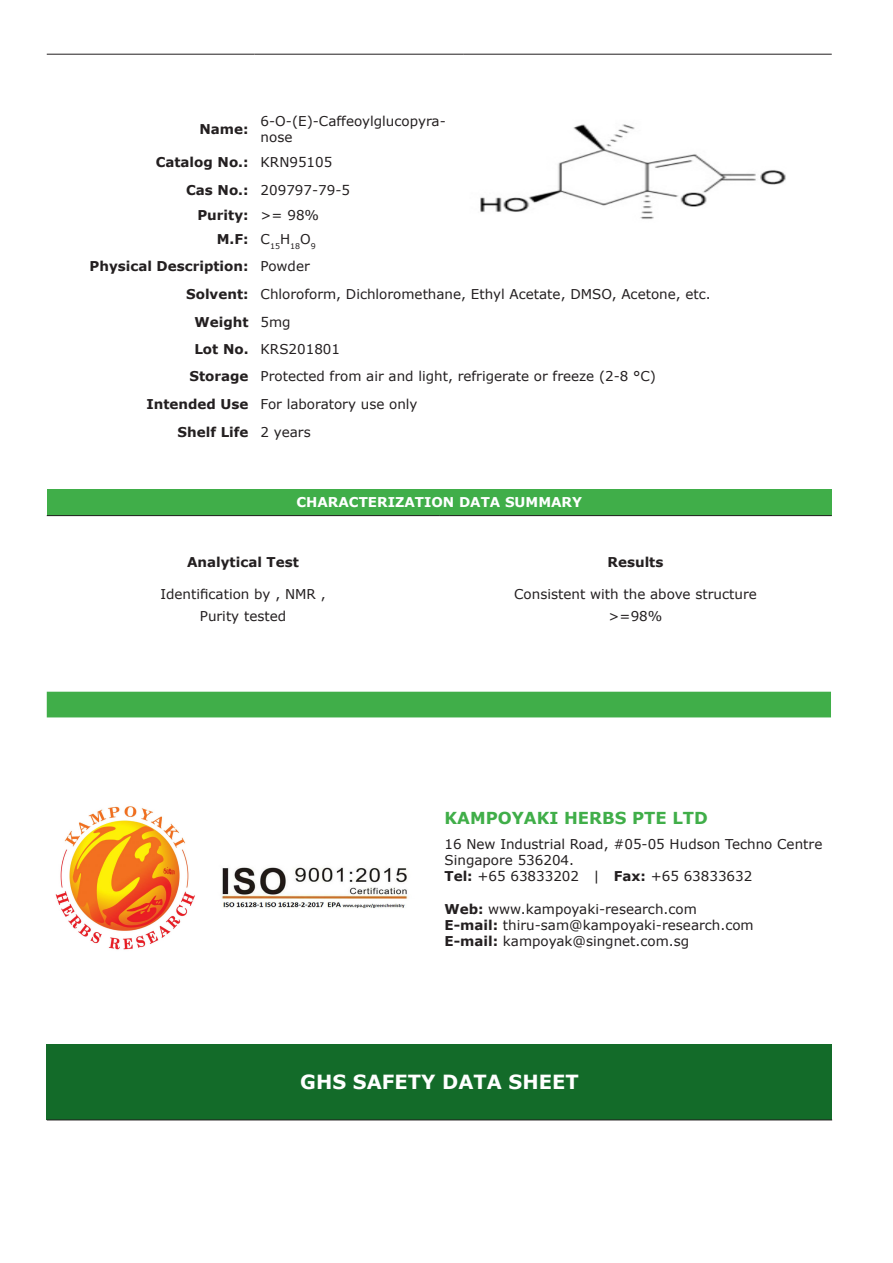
<style>
.page{position:relative;width:893px;height:1263px;background:#fff}
.page>*{position:absolute;margin:0;border:0;box-sizing:border-box;transform-origin:0 0}
.t1{font:700 19.5px "Verdana";color:#fff}
.t2{font:700 16.5px "Verdana";color:#40ae49}
.t3{font:13.5px/16.2px "Verdana";color:#231f20}
.t4{font:700 13.5px "Verdana";color:#231f20}
.t5{font:700 13.5px "Verdana";color:#fff}
.t6{font:7.8px "Verdana";color:#231f20}
.s1{font-weight:700}
</style>
<div class="page">
<hr style="left:47px;top:54px;width:208px;height:1px;background:#231f20">
<hr style="left:255px;top:54px;width:208px;height:1px;background:#231f20">
<hr style="left:463px;top:54px;width:369px;height:1px;background:#231f20">
<img style="left:480px;top:124px;width:306px;height:95px">
<div style="left:47px;top:489px;width:785px;height:27px;background:#40ae49"></div>
<hr style="left:47px;top:515px;width:392px;height:1px;background:#231f20">
<hr style="left:439px;top:515px;width:393px;height:1px;background:#231f20">
<div style="left:47px;top:692px;width:784px;height:25px;background:#40ae49"></div>
<img style="left:55px;top:806px;width:140px;height:144px">
<img style="left:221px;top:867px;width:187px;height:41px">
<div style="left:47px;top:1044px;width:785px;height:76px;background:#136b29"></div>
<hr style="left:47px;top:1120px;width:785px;height:1px;background:#231f20">
<p class="t4" style="left:199px;top:120px;width:51px">Name:</p>
<p class="t3" style="left:261px;top:113px;width:187px">6-O-(E)-Caffeoylglucopyra&shy;nose</p>
<p class="t4" style="left:156px;top:154px;width:94px">Catalog No.:</p>
<p class="t3" style="left:261px;top:155px;width:73px">KRN95105</p>
<p class="t4" style="left:186px;top:181px;width:64px">Cas No.:</p>
<p class="t3" style="left:261px;top:182px;width:91px">209797-79-5</p>
<p class="t4" style="left:197px;top:207px;width:53px">Purity:</p>
<p class="t3" style="left:261px;top:207px;width:60px">&gt;= 98%</p>
<p class="t4" style="left:217px;top:231px;width:33px">M.F:</p>
<p class="t6" style="left:261px;top:241px;width:57px"><sup>C</sup>15<sup>H</sup>18<sup>O</sup>9</p>
<p class="t4" style="left:89px;top:258px;width:161px">Physical Description:</p>
<p class="t3" style="left:261px;top:259px;width:51px">Powder</p>
<p class="t4" style="left:186px;top:285px;width:64px">Solvent:</p>
<p class="t3" style="left:261px;top:286px;width:452px">Chloroform, Dichloromethane, Ethyl Acetate, DMSO, Acetone, etc.</p>
<p class="t4" style="left:195px;top:313px;width:56px">Weight</p>
<p class="t3" style="left:261px;top:314px;width:32px">5mg</p>
<p class="t4" style="left:194px;top:340px;width:56px">Lot No.</p>
<p class="t3" style="left:261px;top:341px;width:81px">KRS201801</p>
<p class="t4" style="left:189px;top:367px;width:61px">Storage</p>
<p class="t3" style="left:261px;top:368px;width:397px">Protected from air and light, refrigerate or freeze (2-8 °C)</p>
<p class="t4" style="left:146px;top:395px;width:104px">Intended Use</p>
<p class="t3" style="left:261px;top:396px;width:159px">For laboratory use only</p>
<p class="t4" style="left:178px;top:423px;width:72px">Shelf Life</p>
<p class="t3" style="left:261px;top:424px;width:52px">2 years</p>
<p class="t5" style="left:296px;top:494px;width:287px">CHARACTERIZATION DATA SUMMARY</p>
<p class="t4" style="left:187px;top:553px;width:113px">Analytical Test</p>
<p class="t4" style="left:607px;top:553px;width:57px">Results</p>
<p class="t3" style="left:160px;top:586px;width:167px">Identification by , NMR ,</p>
<p class="t3" style="left:514px;top:586px;width:244px">Consistent with the above structure</p>
<p class="t3" style="left:200px;top:608px;width:88px">Purity tested</p>
<p class="t3" style="left:609px;top:608px;width:55px">&gt;=98%</p>
<p class="t2" style="left:444px;top:807px;width:265px">KAMPOYAKI HERBS PTE LTD</p>
<p class="t3" style="left:444px;top:836px;width:379px">16 New Industrial Road, #05-05 Hudson Techno Centre</p>
<p class="t3" style="left:444px;top:852px;width:131px">Singapore 536204.</p>
<p class="t3" style="left:444px;top:868px;width:309px"><span class="s1">Tel:</span> +65 63833202 | <span class="s1">Fax:</span> +65 63833632</p>
<p class="t3" style="left:444px;top:901px;width:254px"><span class="s1">Web:</span> www.kampoyaki-research.com</p>
<p class="t3" style="left:444px;top:917px;width:311px"><span class="s1">E-mail:</span> thiru-sam@kampoyaki-research.com</p>
<p class="t3" style="left:444px;top:933px;width:246px"><span class="s1">E-mail:</span> kampoyak@singnet.com.sg</p>
<p class="t1" style="left:300px;top:1070px;width:280px">GHS SAFETY DATA SHEET</p>
</div>
